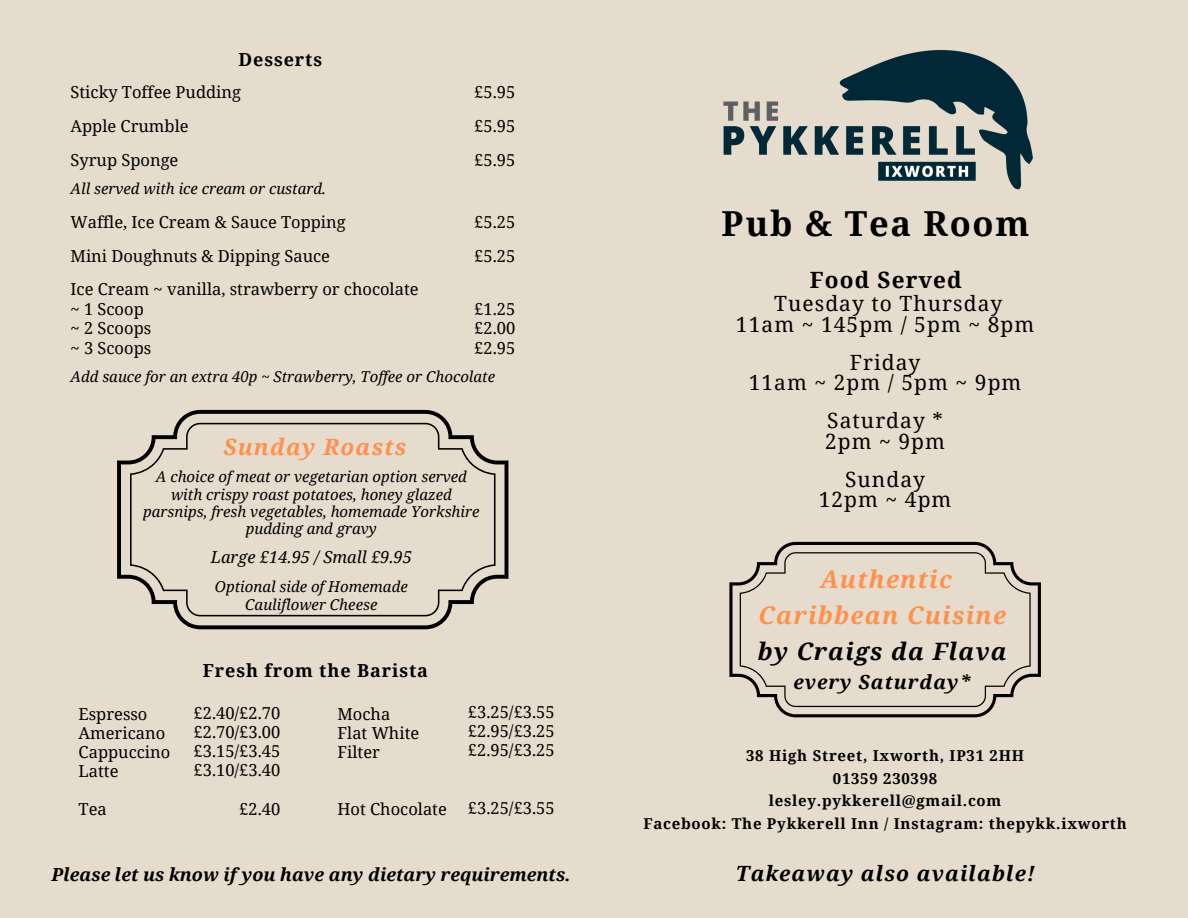
<style>
.page{position:relative;width:1188px;height:918px;background:#e6dccd}
.page>*{position:absolute;margin:0;border:0;box-sizing:border-box;transform-origin:0 0}
.t1{font:700 34.5px "Noto Serif";letter-spacing:.05em;color:#000}
.t2{font:italic 700 24.3px/36px "Noto Serif";letter-spacing:.05em;color:#ff914d;text-align:center}
.t3{font:italic 700 24px "Noto Serif";letter-spacing:.05em;color:#000}
.t4{font:italic 700 22.5px "Noto Serif";letter-spacing:.05em;color:#ff914d}
.t5{font:700 22.5px "Noto Serif";letter-spacing:.05em;color:#000}
.t6{font:21px/20.2px "Noto Serif";letter-spacing:.05em;color:#000;text-align:center}
.t7{font:italic 700 21px "Noto Serif";letter-spacing:.05em;color:#000}
.t8{font:italic 700 19.35px "Noto Serif";letter-spacing:.05em;color:#000}
.t9{font:italic 700 18px "Noto Serif";color:#000}
.t10{font:700 18px "Noto Serif";letter-spacing:.05em;color:#000}
.t11{font:16.5px/19.5px "Noto Serif";color:#000}
.t12{font:italic 16.5px "Noto Serif";color:#000}
.t13{font:italic 15px/17.2px "Noto Serif";color:#000;text-align:center}
.t14{font:700 15px "Noto Serif";letter-spacing:.05em;color:#000}
</style>
<div class="page">
<img style="left:723px;top:49px;width:310px;height:141px">
<svg style="left:729px;top:542px;width:312px;height:175px"></svg>
<svg style="left:117px;top:410px;width:391px;height:219px"></svg>
<p class="t10" style="left:238px;top:47px;width:85px">Desserts</p>
<p class="t11" style="left:71px;top:82px;width:172px">Sticky Toffee Pudding</p>
<h5 class="t11" style="left:71px;top:116px;width:120px">Apple Crumble</h5>
<h6 class="t11" style="left:71px;top:150px;width:109px">Syrup Sponge</h6>
<h6 class="t13" style="left:71px;top:180px;width:257px">All served with ice cream or custard.</h6>
<h6 class="t11" style="left:71px;top:212px;width:277px">Waffle, Ice Cream &amp; Sauce Topping</h6>
<h6 class="t11" style="left:71px;top:246px;width:261px">Mini Doughnuts &amp; Dipping Sauce</h6>
<h6 class="t11" style="left:71px;top:279px;width:350px">Ice Cream ~ vanilla, strawberry or chocolate ~ 1 Scoop<br>~ 2 Scoops<br>~ 3 Scoops</h6>
<h6 class="t13" style="left:71px;top:368px;width:426px">Add sauce for an extra 40p ~ Strawberry, Toffee or Chocolate</h6>
<h4 class="t11" style="left:474px;top:82px;width:43px">£5.95</h4>
<p class="t11" style="left:474px;top:116px;width:43px">£5.95</p>
<h2 class="t11" style="left:474px;top:150px;width:43px">£5.95</h2>
<p class="t11" style="left:474px;top:212px;width:43px">£5.25</p>
<p class="t11" style="left:474px;top:246px;width:43px">£5.25</p>
<p class="t11" style="left:474px;top:299px;width:43px;text-align:justify">£1.25 £2.00 £2.95</p>
<p class="t4" style="left:223px;top:430px;width:185px">Sunday Roasts</p>
<h6 class="t13" style="left:143px;top:468px;width:338px">A choice of meat or vegetarian option served with crispy roast potatoes, honey glazed parsnips, fresh vegetables, homemade Yorkshire pudding and gravy</h6>
<h6 class="t12" style="left:211px;top:546px;width:203px">Large £14.95 / Small £9.95</h6>
<p class="t13" style="left:215px;top:577px;width:194px">Optional side of Homemade</p>
<h2 class="t13" style="left:245px;top:595px;width:134px">Cauliflower Cheese</h2>
<h6 class="t11" style="left:79px;top:704px;width:93px;line-height:19px">Espresso<br>Americano<br>Cappuccino<br>Latte</h6>
<h5 class="t11" style="left:79px;top:799px;width:30px">Tea</h5>
<h6 class="t10" style="left:203px;top:657px;width:227px">Fresh from the Barista</h6>
<h2 class="t11" style="left:194px;top:703px;width:88px;text-align:justify">£2.40/£2.70 £2.70/£3.00 £3.15/£3.45 £3.10/£3.40</h2>
<h4 class="t11" style="left:239px;top:798px;width:42px">£2.40</h4>
<p class="t11" style="left:338px;top:704px;width:83px;line-height:19px">Mocha<br>Flat White<br>Filter</p>
<h1 class="t11" style="left:338px;top:799px;width:111px">Hot Chocolate</h1>
<h4 class="t11" style="left:468px;top:702px;width:88px">£3.25/£3.55</h4>
<h4 class="t11" style="left:468px;top:721px;width:88px">£2.95/£3.25 £2.95/£3.25</h4>
<h4 class="t11" style="left:468px;top:798px;width:88px">£3.25/£3.55</h4>
<h6 class="t9" style="left:52px;top:862px;width:521px">Please let us know if you have any dietary requirements.</h6>
<h6 class="t1" style="left:722px;top:199px;width:309px">Pub &amp; Tea Room</h6>
<h6 class="t5" style="left:810px;top:264px;width:153px">Food Served</h6>
<h6 class="t6" style="left:736px;top:293px;width:300px">Tuesday to Thursday<br>11am ~ 145pm / 5pm ~ 8pm</h6>
<p class="t6" style="left:749px;top:352px;width:274px">Friday<br>11am ~ 2pm / 5pm ~ 9pm</p>
<h6 class="t6" style="left:825px;top:410px;width:121px;text-align:left">Saturday *<br>2pm ~ 9pm</h6>
<h6 class="t6" style="left:819px;top:469px;width:134px">Sunday<br>12pm ~ 4pm</h6>
<h6 class="t2" style="left:759px;top:561px;width:249px">Authentic<br>Caribbean Cuisine</h6>
<h6 class="t3" style="left:758px;top:634px;width:250px">by Craigs da Flava</h6>
<h6 class="t8" style="left:793px;top:669px;width:180px">every Saturday*</h6>
<p class="t14" style="left:746px;top:745px;width:279px">38 High Street, Ixworth, IP31 2HH</p>
<h6 class="t14" style="left:833px;top:768px;width:106px">01359 230398</h6>
<h6 class="t14" style="left:769px;top:790px;width:234px">lesley.pykkerell@gmail.com</h6>
<h6 class="t14" style="left:643px;top:813px;width:485px">Facebook: The Pykkerell Inn / Instagram: thepykk.ixworth</h6>
<h6 class="t7" style="left:736px;top:859px;width:301px">Takeaway also available!</h6>
</div>
